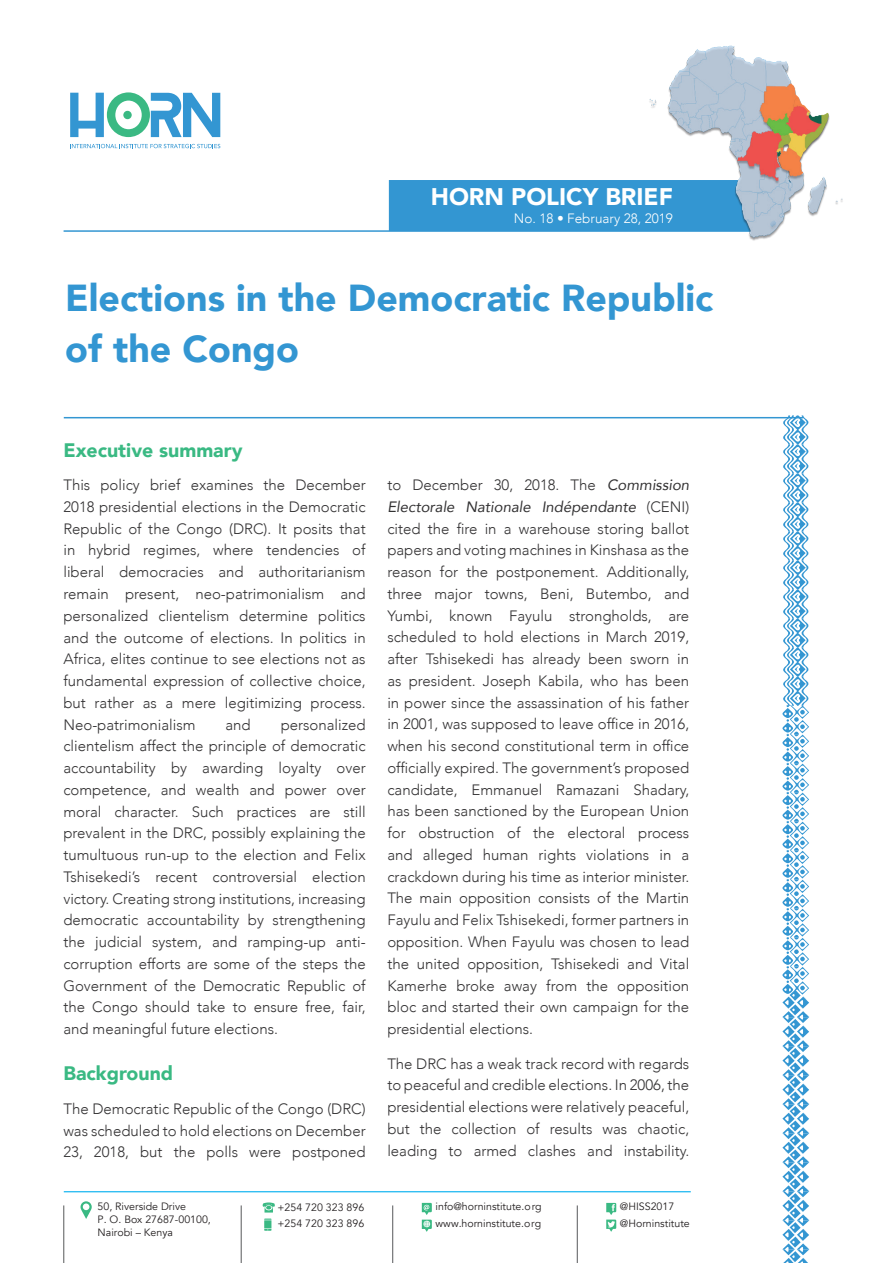
<style>
.page{position:relative;width:893px;height:1263px;background:#fff}
.page>*{position:absolute;margin:0;border:0;box-sizing:border-box;transform-origin:0 0}
.Headers{font:900 37.5px/51px "Avenir";color:#3396d2}
.t1{font:900 24px "Avenir";color:#fff}
.Sub_head{font:900 19.5px "Avenir";color:#3ab983}
.Body_text{font:300 15px/21.8px "Avenir";color:#333233;text-align:justify}
.t2{font:300 13.5px "Avenir";color:#fff}
.t3{font:10.65px/16.4px "Avenir";color:#231f20}
.s1{font-weight:400;font-style:italic}
</style>
<div class="page">
<div style="left:389px;top:180px;width:258px;height:50px;background:#3396d2"></div>
<hr style="left:64px;top:230px;width:707px;height:2px;background:#3396d2">
<hr style="left:63px;top:1205px;width:1px;height:58px;background:#57585a">
<hr style="left:577px;top:1205px;width:1px;height:58px;background:#57585a">
<hr style="left:392px;top:1205px;width:1px;height:58px;background:#57585a">
<hr style="left:241px;top:1205px;width:1px;height:58px;background:#57585a">
<svg style="left:422px;top:1203px;width:10px;height:29px"></svg>
<svg style="left:606px;top:1203px;width:10px;height:29px"></svg>
<svg style="left:264px;top:1218px;width:7px;height:13px"></svg>
<svg style="left:263px;top:1202px;width:12px;height:10px"></svg>
<svg style="left:81px;top:1201px;width:11px;height:18px"></svg>
<hr style="left:64px;top:1191px;width:627px;height:1px;background:#00aeef">
<svg style="left:70px;top:92px;width:150px;height:45px"></svg>
<div style="left:123px;top:111px;width:9px;height:8px;background:#3ab983;border-radius:50%"></div>
<svg style="left:70px;top:144px;width:150px;height:4px"></svg>
<img style="left:647px;top:45px;width:196px;height:196px">
<svg style="left:782px;top:415px;width:27px;height:848px"></svg>
<hr style="left:64px;top:417px;width:739px;height:1px;background:#3396d2">
<h2 class="t1" style="left:431px;top:176px;width:244px">HORN POLICY BRIEF</h2>
<p class="t2" style="left:514px;top:210px;width:161px">No. 18 • February 28, 2019</p>
<p class="Headers" style="left:65px;top:272px;width:649px">Elections in the Democratic Republic of the Congo</p>
<p class="Sub_head" style="left:63px;top:433px;width:181px">Executive summary</p>
<p class="Body_text" style="left:63px;top:474px;width:304px">This policy brief examines the December 2018 presidential elections in the Democratic Republic of the Congo (DRC). It posits that in hybrid regimes, where tendencies of liberal democracies and authoritarianism remain present, neo-patrimonialism and personalized clientelism determine politics and the outcome of elections. In politics in Africa, elites continue to see elections not as fundamental expression of collective choice, but rather as a mere legitimizing process.<br>Neo-patrimonialism</p>
<p class="Body_text" style="left:63px;top:713px;width:304px;text-indent:217px">personalized clientelism affect the principle of democratic accountability by awarding loyalty over competence, and wealth and power over moral character. Such practices are still prevalent in the DRC, possibly explaining the tumultuous run-up to the election and Felix Tshisekedi’s recent controversial election victory. Creating strong institutions, increasing democratic accountability by strengthening the judicial system, and ramping-up anti&shy;corruption efforts are some of the steps the Government of the Democratic Republic of the Congo should take to ensure free, fair, and meaningful future elections.</p>
<p class="Sub_head" style="left:63px;top:1057px;width:111px">Background</p>
<p class="Body_text" style="left:63px;top:1098px;width:304px">The Democratic Republic of the Congo (DRC) was scheduled to hold elections on December 23, 2018, but the polls were postponed</p>
<p class="Body_text" style="left:226px;top:713px;width:27px">and</p>
<p class="Body_text" style="left:387px;top:474px;width:303px">to December 30, 2018. The <span class="s1">Commission Electorale Nationale Indépendante</span> (CENI) cited the fire in a warehouse storing ballot papers and voting machines in Kinshasa as the reason for the postponement. Additionally, three major towns, Beni, Butembo, and Yumbi, known Fayulu strongholds, are scheduled to hold elections in March 2019, after Tshisekedi has already been sworn in as president. Joseph Kabila, who has been in power since the assassination of his father in 2001, was supposed to leave office in 2016, when his second constitutional term in office officially expired. The government’s proposed candidate, Emmanuel Ramazani Shadary, has been sanctioned by the European Union for obstruction of the electoral process and alleged human rights violations in a crackdown during his time as interior minister.<br>The main opposition consists of the Martin Fayulu and Felix Tshisekedi, former partners in opposition. When Fayulu was chosen to lead the united opposition, Tshisekedi and Vital Kamerhe broke away from the opposition bloc and started their own campaign for the presidential elections.</p>
<p class="Body_text" style="left:387px;top:1052px;width:303px">The DRC has a weak track record with regards to peaceful and credible elections. In 2006, the presidential elections were relatively peaceful, but the collection of results was chaotic, leading to armed clashes and instability.</p>
<p class="t3" style="left:436px;top:1199px;width:108px">info@horninstitute.org www.horninstitute.org</p>
<p class="t3" style="left:620px;top:1199px;width:56px">@HISS2017</p>
<p class="t3" style="left:98px;top:1199px;width:90px">50, Riverside Drive</p>
<p class="t3" style="left:277px;top:1199px;width:88px">+254 720 323 896</p>
<p class="t3" style="left:98px;top:1213px;width:115px;line-height:12.8px">P. O. Box 27687-00100,<br>Nairobi – Kenya</p>
<p class="t3" style="left:277px;top:1216px;width:88px">+254 720 323 896</p>
<p class="t3" style="left:620px;top:1215px;width:71px">@Horninstitute</p>
</div>
